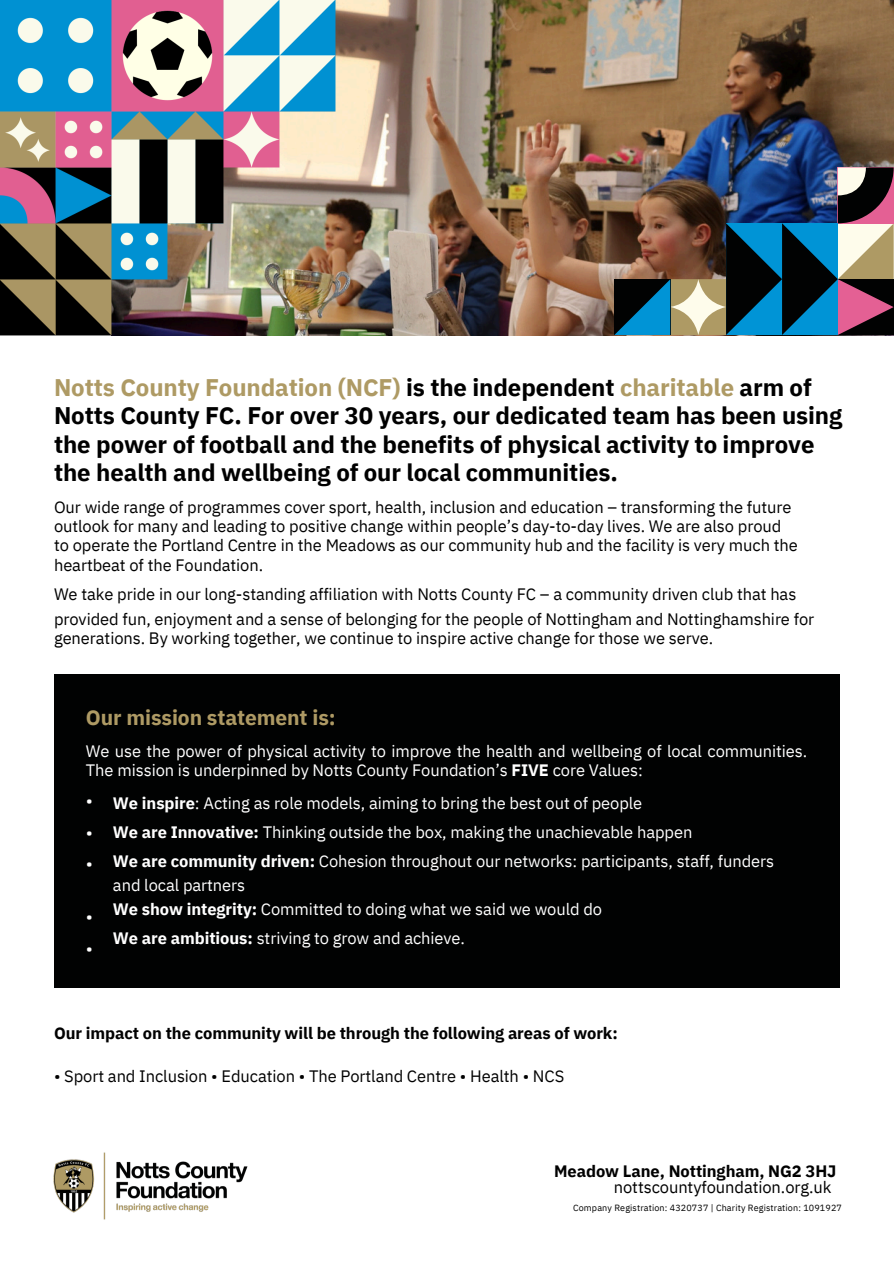
<style>
.page{position:relative;width:894px;height:1264px;background:#fff}
.page>*{position:absolute;margin:0;border:0;box-sizing:border-box;transform-origin:0 0}
.t1{font:700 24px/28.2px "IBM Plex Sans";letter-spacing:-.005em;color:#000}
.t2{font:700 21px "IBM Plex Sans";letter-spacing:-.005em;color:#ae9a64}
.t3{font:18px/31.5px "IBM Plex Sans";color:#fff;text-align:justify}
.t4{font:16.5px/19.2px "IBM Plex Sans";letter-spacing:-.005em;color:#000}
.t5{font:16.5px/29.2px "IBM Plex Sans";letter-spacing:-.005em;color:#fff}
.t6{font:700 16.5px "IBM Plex Sans";letter-spacing:-.005em;color:#000}
.t7{font:9px "IBM Plex Sans";letter-spacing:.015em;color:#000}
.s1{color:#ae9a64}
.s2{font-weight:700}
</style>
<div class="page">
<div style="left:54px;top:674px;width:785px;height:314px;background:#010202"></div>
<img style="left:53px;top:1152px;width:195px;height:68px">
<img style="left:342px;top:0;width:551px;height:335px">
<img style="left:0;top:0;width:342px;height:336px">
<img style="left:614px;top:167px;width:279px;height:168px">
<h4 class="t1" style="left:54px;top:373px;width:789px"><span class="s1">Notts County Foundation (NCF)</span> is the independent <span class="s1">charitable</span> arm of Notts County FC. For over 30 years, our dedicated team has been using the power of football and the benefits of physical activity to improve the health and wellbeing of our local communities.</h4>
<h4 class="t4" style="left:54px;top:497px;width:745px">Our wide range of programmes cover sport, health, inclusion and education – transforming the future outlook for many and leading to positive change within people’s day-to-day lives. We are also proud to operate the Portland Centre in the Meadows as our community hub and the facility is very much the heartbeat of the Foundation.</h4>
<h4 class="t4" style="left:54px;top:581px;width:761px;line-height:24.8px">We take pride in our long-standing affiliation with Notts County FC – a community driven club that has provided fun, enjoyment and a sense of belonging for the people of Nottingham and Nottinghamshire for</h4>
<h4 class="t4" style="left:54px;top:628px;width:660px">generations. By working together, we continue to inspire active change for those we serve.</h4>
<p class="t2" style="left:86px;top:703px;width:251px">Our mission statement is:</p>
<h1 class="t5" style="left:86px;top:741px;width:722px;line-height:19.2px">We use the power of physical activity to improve the health and wellbeing of local communities.<br>The mission is underpinned by Notts County Foundation’s <span class="s2">FIVE</span> core Values:</h1>
<h1 class="t3" style="left:86px;top:785px;width:9px">• • •</h1>
<h4 class="t5" style="left:113px;top:788px;width:662px"><span class="s2">We inspire</span>: Acting as role models, aiming to bring the best out of people<br><span class="s2">We are Innovative:</span> Thinking outside the box, making the unachievable happen<br><span class="s2">We are community driven:</span> Cohesion throughout our networks: participants, staff, funders</h4>
<h4 class="t5" style="left:113px;top:873px;width:490px;line-height:23.7px">and local partners<br><span class="s2">We show integrity:</span> Committed to doing what we said we would do</h4>
<h4 class="t5" style="left:113px;top:923px;width:353px"><span class="s2">We are ambitious:</span> striving to grow and achieve.</h4>
<h2 class="t3" style="left:86px;top:900px;width:9px">•</h2>
<h4 class="t3" style="left:86px;top:932px;width:9px">•</h4>
<p class="t6" style="left:54px;top:1022px;width:565px">Our impact on the community will be through the following areas of work:</p>
<p class="t4" style="left:54px;top:1065px;width:511px">• Sport and Inclusion • Education • The Portland Centre • Health • NCS</p>
<p class="t6" style="left:554px;top:1160px;width:283px">Meadow Lane, Nottingham, NG2 3HJ</p>
<p class="t4" style="left:613px;top:1177px;width:219px">nottscountyfoundation.org.uk</p>
<h3 class="t7" style="left:573px;top:1201px;width:270px">Company Registration: 4320737 | Charity Registration: 1091927</h3>
</div>
